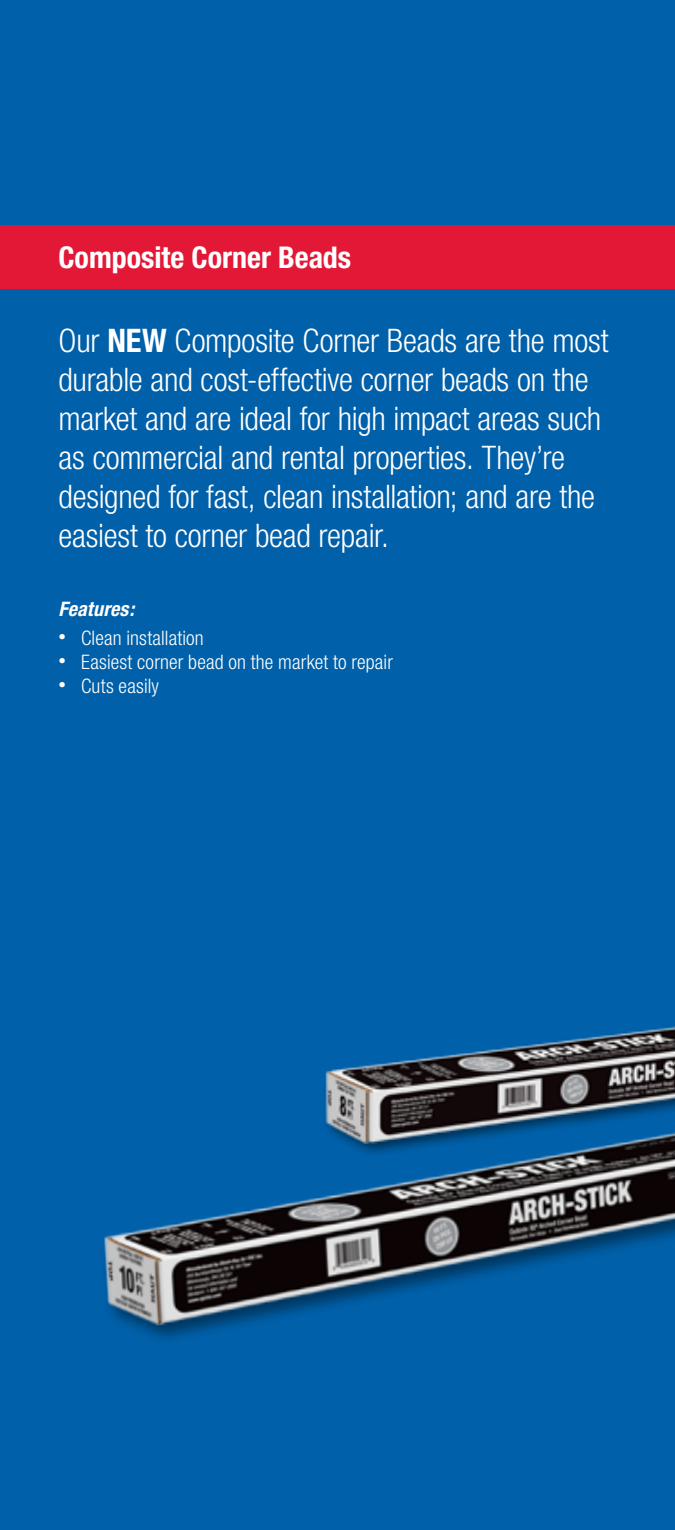
<style>
.page{position:relative;width:675px;height:1530px;background:#0060a9}
.page>*{position:absolute;margin:0;border:0;box-sizing:border-box;transform-origin:0 0}
.t1{font:300 condensed 32.5px/39px "Helvetica Neue LT Std";letter-spacing:-.01em;color:#fff}
.t2{font:700 condensed 30px "Helvetica Neue LT Std";color:#fff}
.t3{font:300 condensed 20px "Helvetica Neue LT Std";letter-spacing:.01em;color:#fff}
.t4{font:italic 700 condensed 20px "Helvetica Neue";letter-spacing:.01em;color:#fff}
.s1{font-weight:700}
.s2{font-size:15px}
</style>
<div class="page">
<img style="left:104px;top:1026px;width:571px;height:314px">
<div style="left:0;top:225px;width:675px;height:64px;background:#e31837"></div>
<p class="t2" style="left:58px;top:239px;width:294px">Composite Corner Beads</p>
<p class="t1" style="left:58px;top:321px;width:552px">Our <span class="s1">NEW</span> Composite Corner Beads are the most durable and cost-effective corner beads on the market and are ideal for high impact areas such as commercial and rental properties. They’re designed for fast, clean installation; and are the easiest to corner bead repair.</p>
<p class="t4" style="left:58px;top:597px;width:77px">Features:</p>
<p class="t3" style="left:58px;top:626px;width:147px"><span class="s2">•</span> Clean installation</p>
<p class="t3" style="left:58px;top:650px;width:336px"><span class="s2">•</span> Easiest corner bead on the market to repair</p>
<p class="t3" style="left:58px;top:674px;width:102px"><span class="s2">•</span> Cuts easily</p>
</div>
